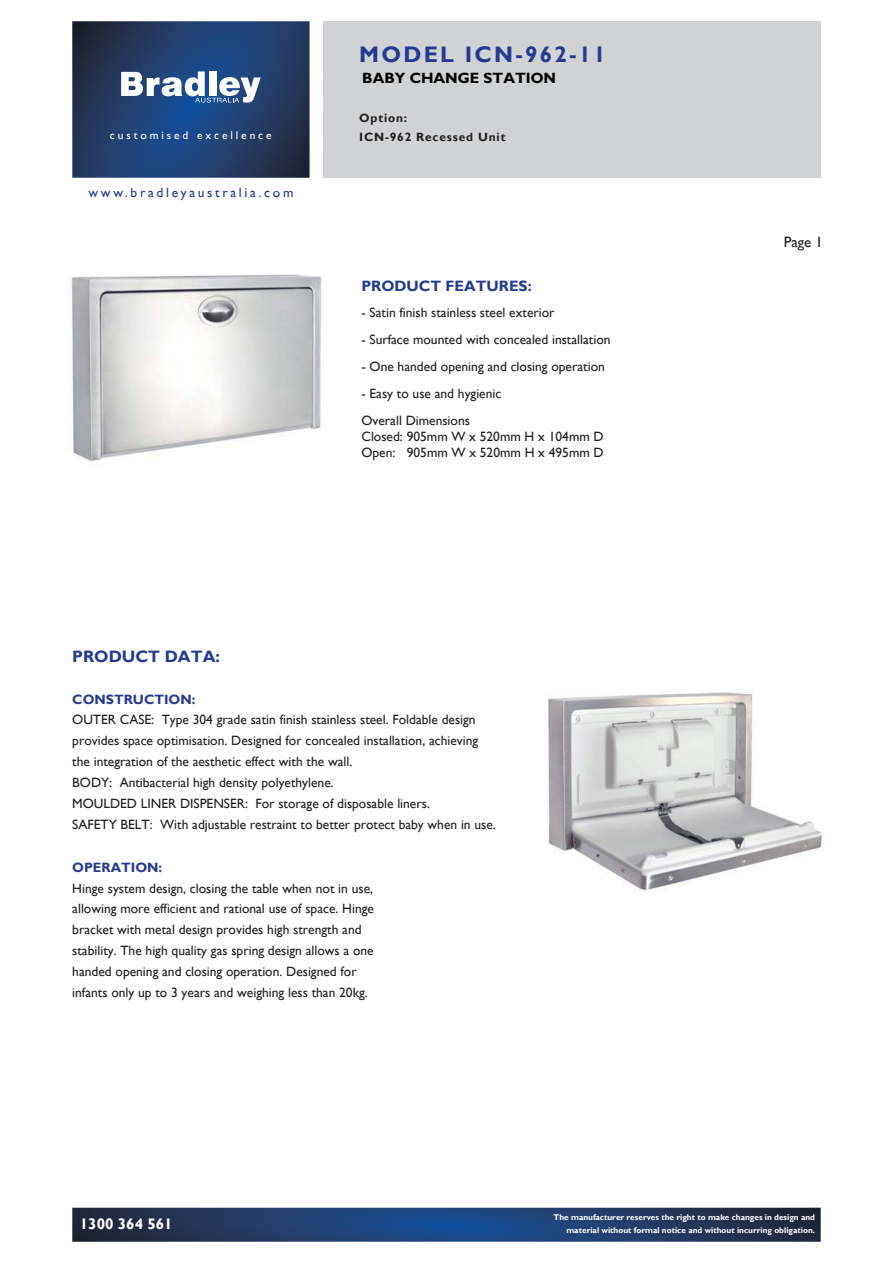
<style>
.page{position:relative;width:893px;height:1263px;background:#fff}
.page>*{position:absolute;margin:0;border:0;box-sizing:border-box;transform-origin:0 0}
.t1{font:700 22.5px "Gill Sans";letter-spacing:.1em;color:#253b92}
.t2{font:700 16.5px "Gill Sans";color:#253b92}
.t3{font:700 15.3px "Gill Sans";color:#fff}
.t4{font:700 15px "Gill Sans";color:#000}
.t5{font:700 15px "Gill Sans";color:#253b92}
.t6{font:15px "Gill Sans";color:#231f20}
.t7{font:13.5px/21px "Gill Sans";color:#231f20}
.t8{font:13.5px "Gill Sans";letter-spacing:.2em;color:#253b92}
.t9{font:700 13.5px "Gill Sans";color:#253b92}
.t10{font:700 12px/19.2px "Gill Sans";letter-spacing:.065em;color:#231f20}
.t11{font:11.55px "Gill Sans";letter-spacing:.25em;color:#fff}
.t12{font:700 8.25px/12.8px "Gill Sans";color:#fff;text-align:right}
</style>
<div class="page">
<img style="left:548px;top:692px;width:274px;height:199px">
<img style="left:70px;top:274px;width:253px;height:187px">
<div style="left:323px;top:21px;width:498px;height:157px;background:#d1d2d4"></div>
<svg style="left:72px;top:1208px;width:749px;height:34px;background:#223c66"></svg>
<svg style="left:72px;top:21px;width:238px;height:157px;background:#2e4872"></svg>
<h1 class="t1" style="left:359px;top:41px;width:248px">MODEL ICN-962-11</h1>
<p class="t11" style="left:110px;top:128px;width:163px">customised excellence</p>
<p class="t8" style="left:89px;top:185px;width:206px">www.bradleyaustralia.com</p>
<p class="t4" style="left:362px;top:68px;width:195px">BABY CHANGE STATION</p>
<p class="t10" style="left:359px;top:109px;width:148px">Option:<br>ICN-962 Recessed Unit</p>
<p class="t5" style="left:361px;top:277px;width:172px">PRODUCT FEATURES:</p>
<p class="t7" style="left:361px;top:302px;width:195px">- Satin finish stainless steel exterior</p>
<p class="t7" style="left:361px;top:329px;width:251px">- Surface mounted with concealed installation</p>
<p class="t7" style="left:361px;top:356px;width:245px">- One handed opening and closing operation</p>
<p class="t7" style="left:361px;top:380px;width:141px;line-height:27px">- Easy to use and hygienic<br>Overall Dimensions</p>
<p class="t7" style="left:361px;top:429px;width:244px;line-height:15.8px">Closed: 905mm W x 520mm H x 104mm D<br>Open: 905mm W x 520mm H x 495mm D</p>
<p class="t2" style="left:72px;top:646px;width:149px">PRODUCT DATA:</p>
<p class="t9" style="left:72px;top:691px;width:125px">CONSTRUCTION:</p>
<p class="t7" style="left:72px;top:710px;width:425px">OUTER CASE: Type 304 grade satin finish stainless steel. Foldable design provides space optimisation. Designed for concealed installation, achieving the integration of the aesthetic effect with the wall.<br>BODY: Antibacterial high density polyethylene.<br>MOULDED LINER DISPENSER: For storage of disposable liners.<br>SAFETY BELT: With adjustable restraint to better protect baby when in use.</p>
<p class="t9" style="left:72px;top:859px;width:91px">OPERATION:</p>
<p class="t7" style="left:72px;top:878px;width:303px">Hinge system design, closing the table when not in use, allowing more efficient and rational use of space. Hinge bracket with metal design provides high strength and stability. The high quality gas spring design allows a one handed opening and closing operation. Designed for infants only up to 3 years and weighing less than 20kg.</p>
<p class="t6" style="left:784px;top:233px;width:41px">Page 1</p>
<p class="t3" style="left:80px;top:1214px;width:94px">1300 364 561</p>
<p class="t12" style="left:553px;top:1211px;width:263px">The manufacturer reserves the right to make changes in design and material without formal notice and without incurring obligation.</p>
</div>
